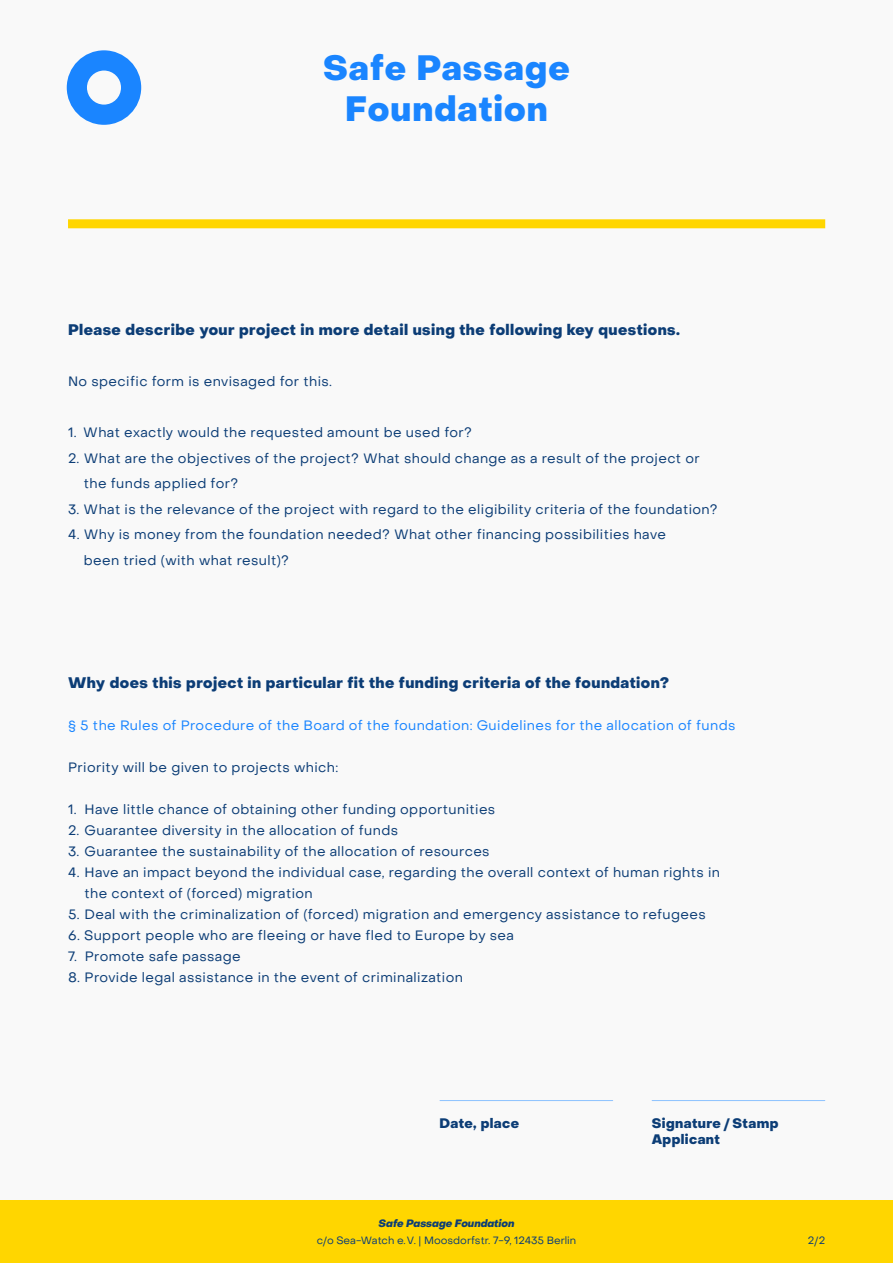
<style>
.page{position:relative;width:893px;height:1263px;background:#f9f9f9}
.page>*{position:absolute;margin:0;border:0;box-sizing:border-box;transform-origin:0 0}
.t1{font:800 34.5px/41.4px "Object Sans";letter-spacing:.03em;color:#1a85ff;text-align:center}
.t2{font:800 15px "Object Sans";letter-spacing:.03em;color:#0c3d76}
.t3{font:13.5px/25.5px "Object Sans";letter-spacing:.03em;color:#0c3d76}
.t4{font:13.5px "Object Sans";letter-spacing:.03em;color:#1a85ff}
.t5{font:800 13.5px/16.2px "Object Sans";letter-spacing:.03em;color:#0c3d76}
.t6{font:10.5px "Object Sans";color:#0c3d76}
.t7{font:italic 800 10.5px "Object Sans";color:#0c3d76}
</style>
<div class="page">
<div style="left:0;top:1200px;width:893px;height:63px;background:#ffd600"></div>
<svg style="left:67px;top:50px;width:74px;height:75px"></svg>
<hr style="left:440px;top:1100px;width:173px;height:1px;background:#8dc2ff">
<hr style="left:652px;top:1100px;width:173px;height:1px;background:#8dc2ff">
<div style="left:68px;top:219px;width:757px;height:9px;background:#ffd600"></div>
<h1 class="t1" style="left:323px;top:48px;width:248px">Safe Passage<br>Foundation</h1>
<p class="t2" style="left:68px;top:321px;width:613px">Please describe your project in more detail using the following key questions.</p>
<p class="t3" style="left:68px;top:369px;width:266px">No specific form is envisaged for this.</p>
<p class="t3" style="left:68px;top:420px;width:405px">1. What exactly would the requested amount be used for?</p>
<p class="t3" style="left:84px;top:445px;width:617px;text-indent:-16px">2. What are the objectives of the project? What should change as a result of the project or the funds applied for?</p>
<p class="t3" style="left:68px;top:496px;width:651px">3. What is the relevance of the project with regard to the eligibility criteria of the foundation?</p>
<p class="t3" style="left:84px;top:522px;width:584px;text-indent:-16px">4. Why is money from the foundation needed? What other financing possibilities have been tried (with what result)?</p>
<p class="t2" style="left:68px;top:673px;width:603px">Why does this project in particular fit the funding criteria of the foundation?</p>
<p class="t4" style="left:68px;top:717px;width:669px">§ 5 the Rules of Procedure of the Board of the foundation: Guidelines for the allocation of funds</p>
<p class="t3" style="left:68px;top:754px;width:272px">Priority will be given to projects which:</p>
<p class="t3" style="left:68px;top:796px;width:429px">1. Have little chance of obtaining other funding opportunities</p>
<p class="t3" style="left:68px;top:817px;width:332px">2. Guarantee diversity in the allocation of funds</p>
<p class="t3" style="left:68px;top:838px;width:423px">3. Guarantee the sustainability of the allocation of resources</p>
<p class="t3" style="left:85px;top:861px;width:637px;line-height:21px;text-indent:-16px">4. Have an impact beyond the individual case, regarding the overall context of human rights in the context of (forced) migration</p>
<p class="t3" style="left:68px;top:901px;width:639px">5. Deal with the criminalization of (forced) migration and emergency assistance to refugees</p>
<p class="t3" style="left:68px;top:922px;width:447px">6. Support people who are fleeing or have fled to Europe by sea</p>
<p class="t3" style="left:68px;top:943px;width:174px">7. Promote safe passage</p>
<p class="t3" style="left:68px;top:964px;width:396px">8. Provide legal assistance in the event of criminalization</p>
<p class="t5" style="left:440px;top:1115px;width:81px">Date, place</p>
<p class="t5" style="left:652px;top:1115px;width:128px">Signature / Stamp<br>Applicant</p>
<p class="t7" style="left:379px;top:1217px;width:137px">Safe Passage Foundation</p>
<p class="t6" style="left:317px;top:1234px;width:261px">c/o Sea-Watch e.V. | Moosdorfstr. 7-9, 12435 Berlin</p>
<p class="t6" style="left:808px;top:1234px;width:19px">2/2</p>
</div>
